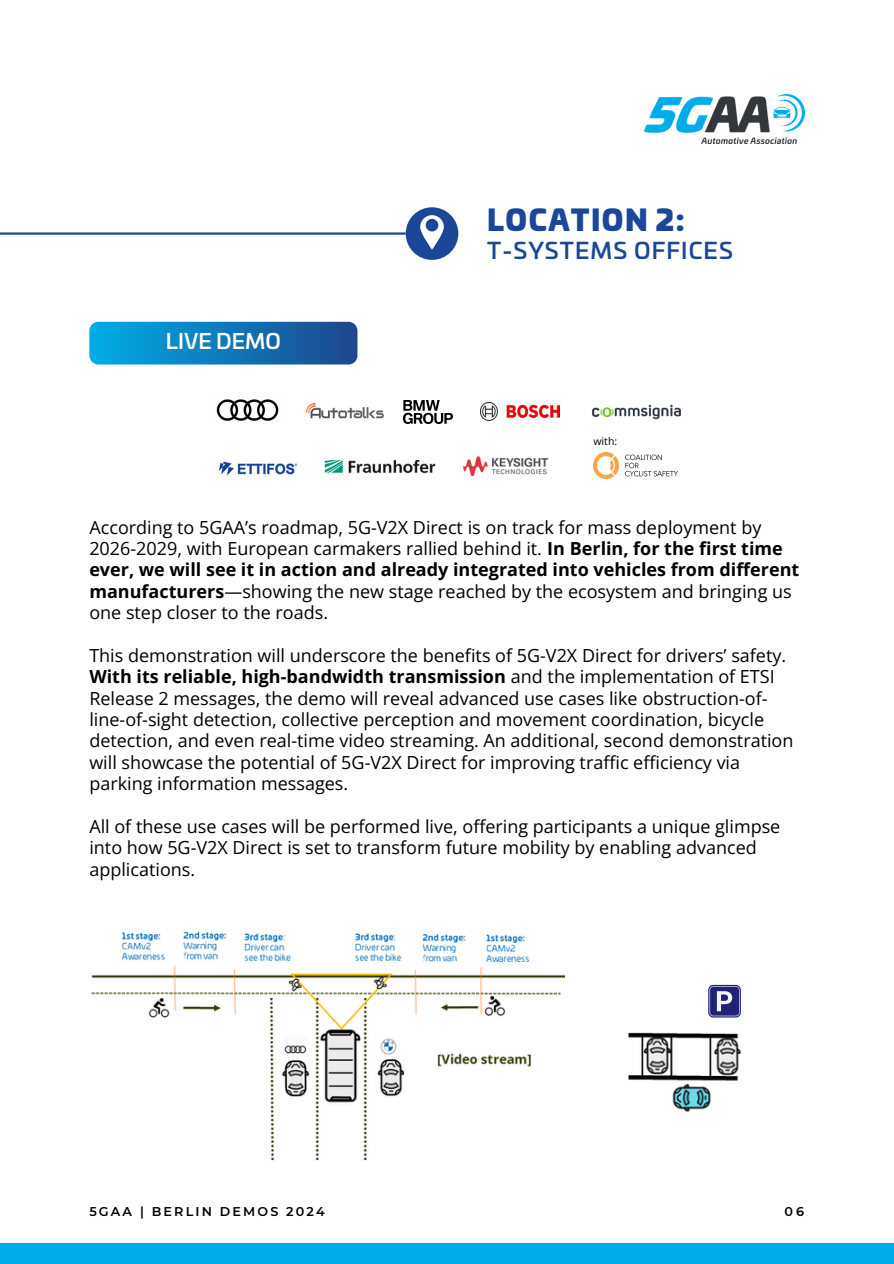
<style>
.page{position:relative;width:894px;height:1264px;background:#fff}
.page>*{position:absolute;margin:0;border:0;box-sizing:border-box;transform-origin:0 0}
.t1{font:900 28.5px "Univia Pro";letter-spacing:.05em;color:#1c4697}
.t2{font:500 22.5px "Univia Pro";letter-spacing:.05em;color:#1c4697}
.t3{font:500 21px "Univia Pro";color:#fff}
.t4{font:18px/21.3px "Open Sans";color:#000}
.t5{font:600 12.75px "Montserrat";letter-spacing:.17em;color:#000}
.t6{font:10.5px "Open Sans";color:#000}
.s1{font-weight:700}
</style>
<div class="page">
<img style="left:644px;top:94px;width:160px;height:50px">
<svg style="left:405px;top:207px;width:53px;height:53px"></svg>
<hr style="left:0;top:232px;width:405px;height:3px;background:#1c4697">
<div style="left:0;top:1243px;width:893px;height:20px;background:#00ade8"></div>
<svg style="left:89px;top:322px;width:268px;height:42px;background:#107aba"></svg>
<img style="left:592px;top:404px;width:89px;height:16px">
<img style="left:216px;top:399px;width:63px;height:22px">
<img style="left:305px;top:402px;width:79px;height:17px">
<img style="left:480px;top:403px;width:80px;height:18px">
<img style="left:324px;top:460px;width:112px;height:14px">
<img style="left:463px;top:456px;width:86px;height:21px">
<img style="left:403px;top:400px;width:49px;height:24px">
<img style="left:218px;top:461px;width:80px;height:15px">
<img style="left:593px;top:452px;width:84px;height:26px">
<img style="left:91px;top:931px;width:473px;height:230px">
<img style="left:628px;top:1032px;width:114px;height:80px">
<svg style="left:708px;top:984px;width:32px;height:33px"></svg>
<h3 class="t1" style="left:487px;top:209px;width:199px">LOCATION 2:</h3>
<p class="t3" style="left:166px;top:332px;width:116px">LIVE DEMO</p>
<p class="t2" style="left:487px;top:241px;width:247px">T-SYSTEMS OFFICES</p>
<h3 class="t6" style="left:593px;top:433px;width:25px">with:</h3>
<p class="t4" style="left:89px;top:516px;width:711px">According to 5GAA’s roadmap, 5G-V2X Direct is on track for mass deployment by 2026-2029, with European carmakers rallied behind it. <span class="s1">In Berlin, for the first time ever, we will see it in action and already integrated into vehicles from different manufacturers</span>—showing the new stage reached by the ecosystem and bringing us one step closer to the roads.</p>
<p class="t4" style="left:89px;top:644px;width:705px">This demonstration will underscore the benefits of 5G-V2X Direct for drivers’ safety.<br><span class="s1">With its reliable, high-bandwidth transmission</span> and the implementation of ETSI Release 2 messages, the demo will reveal advanced use cases like obstruction-of&shy;line-of-sight detection, collective perception and movement coordination, bicycle detection, and even real-time video streaming. An additional, second demonstration will showcase the potential of 5G-V2X Direct for improving traffic efficiency via parking information messages.</p>
<p class="t4" style="left:89px;top:815px;width:692px">All of these use cases will be performed live, offering participants a unique glimpse into how 5G-V2X Direct is set to transform future mobility by enabling advanced applications.</p>
<p class="t5" style="left:89px;top:1203px;width:237px">5GAA | BERLIN DEMOS 2024</p>
<p class="t5" style="left:784px;top:1203px;width:21px">06</p>
</div>
